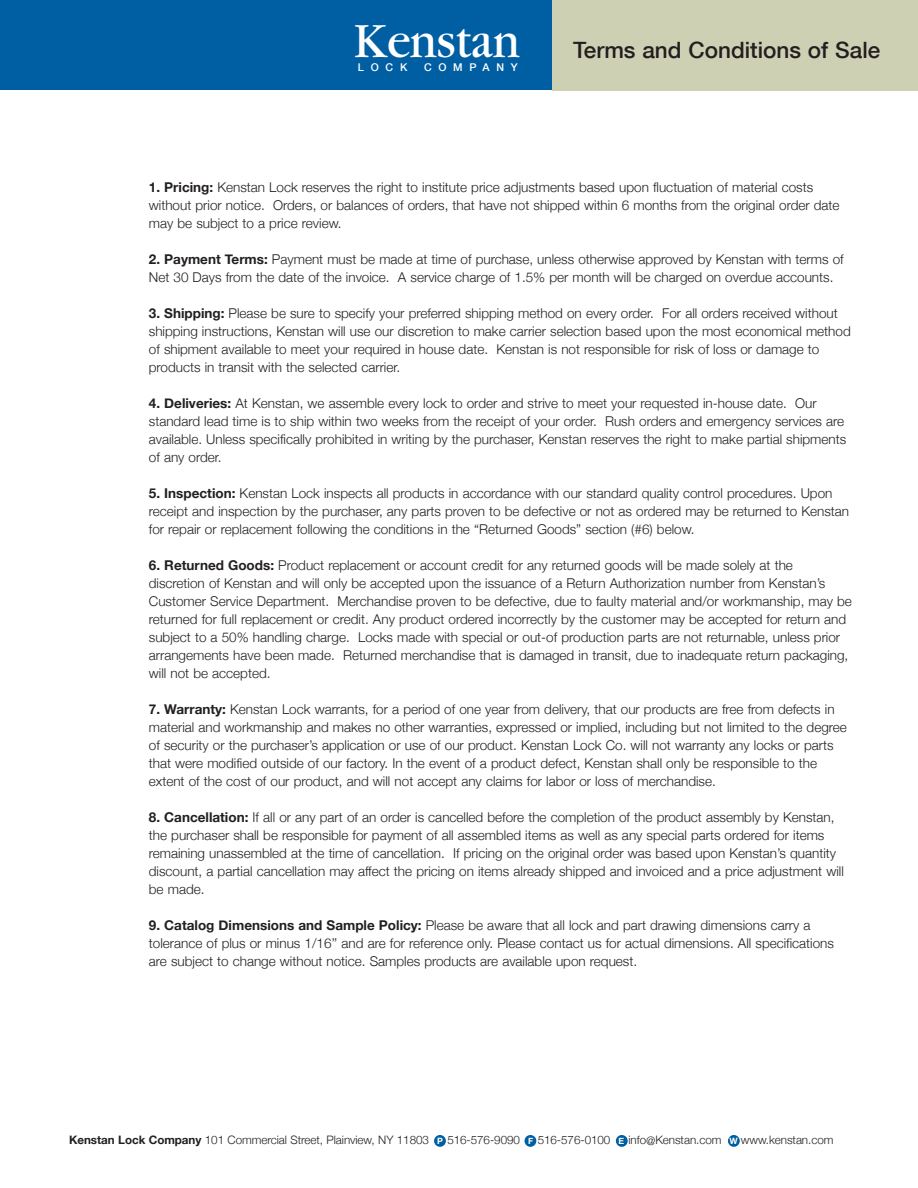
<style>
.page{position:relative;width:918px;height:1188px;background:#fff}
.page>*{position:absolute;margin:0;border:0;box-sizing:border-box;transform-origin:0 0}
.t1{font:51.15px "Garamond";letter-spacing:-.005em;color:#fff;scale:.95 1}
.t2{font:500 22.5px "Helvetica Neue";color:#231f20}
.t3{font:300 13.5px/18px "Helvetica Neue";color:#231f20}
.t4{font:300 11.7px "Helvetica Neue";letter-spacing:-.005em;color:#231f20}
.t5{font:500 10.65px "Helvetica Neue";letter-spacing:.63em;color:#fff}
.s1{font-weight:700}
.s2{font-weight:700;font-size:8.7px;color:#fff}
</style>
<div class="page">
<div style="left:0;top:0;width:553px;height:90px;background:#005fa3"></div>
<div style="left:553px;top:0;width:365px;height:90px;background:#ced0b4"></div>
<div style="left:728px;top:1135px;width:12px;height:12px;background:#005fa3;border-radius:50%"></div>
<div style="left:434px;top:1135px;width:12px;height:12px;background:#005fa3;border-radius:50%"></div>
<div style="left:616px;top:1135px;width:12px;height:12px;background:#005fa3;border-radius:50%"></div>
<div style="left:525px;top:1135px;width:11px;height:12px;background:#005fa3;border-radius:50%"></div>
<h1 class="t1" style="left:354px;top:14px;width:177px">Kenstan</h1>
<p class="t5" style="left:358px;top:61px;width:51px">LOCK</p>
<p class="t5" style="left:424px;top:61px;width:95px">COMPANY</p>
<h2 class="t2" style="left:573px;top:37px;width:309px">Terms and Conditions of Sale</h2>
<p class="t3" style="left:149px;top:178px;width:692px"><span class="s1">1. Pricing:</span> Kenstan Lock reserves the right to institute price adjustments based upon fluctuation of material costs without prior notice. Orders, or balances of orders, that have not shipped within 6 months from the original order date may be subject to a price review.</p>
<p class="t3" style="left:149px;top:250px;width:696px"><span class="s1">2. Payment Terms:</span> Payment must be made at time of purchase, unless otherwise approved by Kenstan with terms of<br>Net 30 Days from the date of the invoice. A service charge of 1.5% per month will be charged on overdue accounts.</p>
<p class="t3" style="left:149px;top:304px;width:703px"><span class="s1">3. Shipping:</span> Please be sure to specify your preferred shipping method on every order. For all orders received without shipping instructions, Kenstan will use our discretion to make carrier selection based upon the most economical method of shipment available to meet your required in house date. Kenstan is not responsible for risk of loss or damage to products in transit with the selected carrier.</p>
<p class="t3" style="left:149px;top:394px;width:699px"><span class="s1">4. Deliveries:</span> At Kenstan, we assemble every lock to order and strive to meet your requested in-house date. Our standard lead time is to ship within two weeks from the receipt of your order. Rush orders and emergency services are available. Unless specifically prohibited in writing by the purchaser, Kenstan reserves the right to make partial shipments of any order.</p>
<p class="t3" style="left:149px;top:484px;width:702px"><span class="s1">5. Inspection:</span> Kenstan Lock inspects all products in accordance with our standard quality control procedures. Upon receipt and inspection by the purchaser, any parts proven to be defective or not as ordered may be returned to Kenstan for repair or replacement following the conditions in the “Returned Goods” section (#6) below.</p>
<p class="t3" style="left:149px;top:556px;width:705px"><span class="s1">6. Returned Goods:</span> Product replacement or account credit for any returned goods will be made solely at the discretion of Kenstan and will only be accepted upon the issuance of a Return Authorization number from Kenstan’s Customer Service Department. Merchandise proven to be defective, due to faulty material and/or workmanship, may be returned for full replacement or credit. Any product ordered incorrectly by the customer may be accepted for return and subject to a 50% handling charge. Locks made with special or out-of production parts are not returnable, unless prior arrangements have been made. Returned merchandise that is damaged in transit, due to inadequate return packaging, will not be accepted.</p>
<p class="t3" style="left:149px;top:700px;width:700px"><span class="s1">7. Warranty:</span> Kenstan Lock warrants, for a period of one year from delivery, that our products are free from defects in material and workmanship and makes no other warranties, expressed or implied, including but not limited to the degree of security or the purchaser’s application or use of our product. Kenstan Lock Co. will not warranty any locks or parts that were modified outside of our factory. In the event of a product defect, Kenstan shall only be responsible to the extent of the cost of our product, and will not accept any claims for labor or loss of merchandise.</p>
<p class="t3" style="left:149px;top:808px;width:696px"><span class="s1">8. Cancellation:</span> If all or any part of an order is cancelled before the completion of the product assembly by Kenstan, the purchaser shall be responsible for payment of all assembled items as well as any special parts ordered for items remaining unassembled at the time of cancellation. If pricing on the original order was based upon Kenstan’s quantity discount, a partial cancellation may affect the pricing on items already shipped and invoiced and a price adjustment will be made.</p>
<p class="t3" style="left:149px;top:916px;width:687px"><span class="s1">9. Catalog Dimensions and Sample Policy:</span> Please be aware that all lock and part drawing dimensions carry a tolerance of plus or minus 1/16’’ and are for reference only. Please contact us for actual dimensions. All specifications are subject to change without notice. Samples products are available upon request.</p>
<p class="t4" style="left:69px;top:1133px;width:766px"><span class="s1">Kenstan Lock Company</span> 101 Commercial Street, Plainview, NY 11803 <span class="s2">P</span> 516-576-9090 <span class="s2">F</span> 516-576-0100 <span class="s2">E</span> info@Kenstan.com <span class="s2">W</span> www.kenstan.com</p>
</div>
